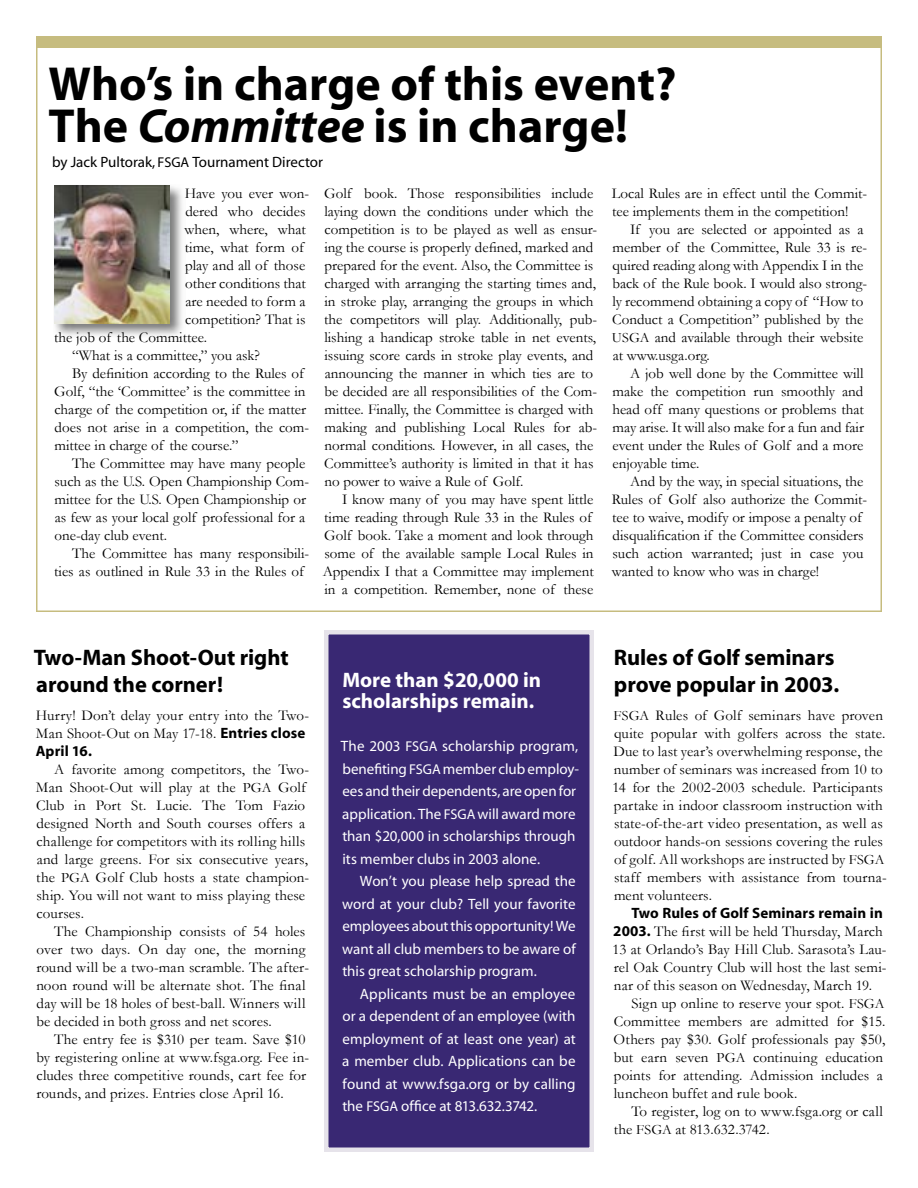
<style>
.page{position:relative;width:918px;height:1188px;background:#fff}
.page>*{position:absolute;margin:0;border:0;box-sizing:border-box;transform-origin:0 0}
.t1{font:700 48px/42px "Myriad";color:#000}
.t2{font:700 22.5px/27px "Myriad";color:#000}
.t3{font:700 21px/21px "Myriad";color:#fff}
.t4{font:15px/18px "Garamond";color:#000}
.t5{font:15px/22.5px "Myriad";color:#fff;text-align:justify}
.t6{font:700 15px "Myriad";letter-spacing:.005em;color:#000}
.t7{font:15px "Myriad";color:#000}
.s1{font-style:italic}
.s2{font-size:14.25px}
.s3{font-family:"Myriad";font-weight:700}
</style>
<div class="page">
<svg style="left:36px;top:48px;width:846px;height:564px"></svg>
<img style="left:53px;top:185px;width:132px;height:156px">
<img style="left:54px;top:186px;width:116px;height:138px">
<div style="left:36px;top:36px;width:846px;height:12px;background:#c6bc7f"></div>
<div style="left:324px;top:630px;width:270px;height:522px;background:#392873"></div>
<h1 class="t1" style="left:48px;top:64px;width:630px">Who’s in charge of this event?<br>The <span class="s1">Committee</span> is in charge!</h1>
<p class="t7" style="left:52px;top:155px;width:272px">by Jack Pultorak, <span class="s2">FSGA</span> Tournament Director</p>
<p class="t4" style="left:612px;top:184px;width:257px">Local Rules are in effect until the Commit&shy;tee implements them in the competition!</p>
<p class="t4" style="left:612px;top:220px;width:257px;text-indent:18px">If you are selected or appointed as a member of the Committee, Rule 33 is re&shy;quired reading along with Appendix I in the back of the Rule book. I would also strong&shy;ly recommend obtaining a copy of “How to Conduct a Competition” published by the <span class="s2">USGA</span> and available through their website at www.usga.org.</p>
<p class="t4" style="left:612px;top:364px;width:253px;text-align:justify;text-indent:18px">A job well done by the Committee will make the competition run smoothly and head off many questions or problems that may arise. It will also make for a fun and fair event under the Rules of Golf and a more enjoyable time.</p>
<p class="t4" style="left:612px;top:472px;width:257px;text-indent:18px">And by the way, in special situations, the Rules of Golf also authorize the Commit&shy;tee to waive, modify or impose a penalty of disqualification if the Committee considers such action warranted; just in case you wanted to know who was in charge!</p>
<p class="t4" style="left:324px;top:184px;width:275px">Golf book. Those responsibilities include laying down the conditions under which the competition is to be played as well as ensur&shy;ing the course is properly defined, marked and prepared for the event. Also, the Committee is charged with arranging the starting times and, in stroke play, arranging the groups in which the competitors will play. Additionally, pub&shy;lishing a handicap stroke table in net events, issuing score cards in stroke play events, and announcing the manner in which ties are to be decided are all responsibilities of the Com&shy;mittee. Finally, the Committee is charged with making and publishing Local Rules for ab&shy;normal conditions. However, in all cases, the Committee’s authority is limited in that it has no power to waive a Rule of Golf.</p>
<p class="t4" style="left:323px;top:490px;width:273px;text-align:justify;text-indent:19px">I know many of you may have spent little time reading through Rule 33 in the Rules of Golf book. Take a moment and look through some of the available sample Local Rules in Appendix I that a Committee may implement in a competition. Remember, none of these</p>
<p class="t4" style="left:185px;top:184px;width:126px">Have you ever won-</p>
<p class="t4" style="left:185px;top:202px;width:122px">dered who decides</p>
<p class="t4" style="left:185px;top:220px;width:123px">when, where, what</p>
<p class="t4" style="left:185px;top:238px;width:121px">time, what form of</p>
<p class="t4" style="left:185px;top:256px;width:122px">play and all of those</p>
<p class="t4" style="left:185px;top:274px;width:122px">other conditions that</p>
<p class="t4" style="left:185px;top:292px;width:122px">are needed to form a</p>
<p class="t4" style="left:185px;top:310px;width:122px">competition? That is</p>
<p class="t4" style="left:54px;top:328px;width:154px">the job of the Committee.</p>
<p class="t4" style="left:72px;top:346px;width:190px">“What is a committee,” you ask?</p>
<p class="t4" style="left:72px;top:364px;width:234px">By definition according to the Rules of</p>
<p class="t4" style="left:54px;top:382px;width:253px">Golf, “the ‘Committee’ is the committee in</p>
<p class="t4" style="left:55px;top:400px;width:253px">charge of the competition or, if the matter</p>
<p class="t4" style="left:55px;top:418px;width:256px">does not arise in a competition, the com-</p>
<p class="t4" style="left:55px;top:436px;width:186px">mittee in charge of the course.”</p>
<p class="t4" style="left:72px;top:454px;width:235px">The Committee may have many people</p>
<p class="t4" style="left:55px;top:472px;width:256px">such as the U.S. Open Championship Com-</p>
<p class="t4" style="left:55px;top:490px;width:253px">mittee for the U.S. Open Championship or</p>
<p class="t4" style="left:55px;top:508px;width:252px">as few as your local golf professional for a</p>
<p class="t4" style="left:55px;top:526px;width:114px">one-day club event.</p>
<p class="t4" style="left:72px;top:544px;width:239px">The Committee has many responsibili-</p>
<p class="t4" style="left:54px;top:562px;width:251px">ties as outlined in Rule 33 in the Rules of</p>
<h2 class="t2" style="left:34px;top:645px;width:256px">Two-Man Shoot-Out right around the corner!</h2>
<p class="t4" style="left:36px;top:706px;width:275px">Hurry! Don’t delay your entry into the Two-<br>Man Shoot-Out on May 17-18. <span class="s3">Entries close</span></p>
<p class="t6" style="left:36px;top:743px;width:58px">April 16.</p>
<p class="t4" style="left:36px;top:760px;width:275px;text-indent:18px">A favorite among competitors, the Two-Man Shoot-Out will play at the <span class="s2">PGA</span> Golf Club in Port St. Lucie. The Tom Fazio designed North and South courses offers a challenge for competitors with its rolling hills and large greens. For six consecutive years, the <span class="s2">PGA</span> Golf Club hosts a state champion&shy;ship. You will not want to miss playing these courses.</p>
<p class="t4" style="left:36px;top:922px;width:274px;text-indent:18px">The Championship consists of 54 holes over two days. On day one, the morning round will be a two-man scramble. The after&shy;noon round will be alternate shot. The final day will be 18 holes of best-ball. Winners will be decided in both gross and net scores.</p>
<p class="t4" style="left:36px;top:1030px;width:274px;text-indent:18px">The entry fee is $310 per team. Save $10 by registering online at www.fsga.org. Fee in&shy;cludes three competitive rounds, cart fee for rounds, and prizes. Entries close April 16.</p>
<h3 class="t3" style="left:342px;top:670px;width:200px">More than $20,000 in scholarships remain.</h3>
<p class="t5" style="left:341px;top:736px;width:240px;text-align:left">The 2003 <span class="s2">FSGA</span> scholarship program, benefiting <span class="s2">FSGA</span> member club employ&shy;ees and their dependents, are open for application. The <span class="s2">FSGA</span> will award more than $20,000 in scholarships through its member clubs in 2003 alone.</p>
<p class="t5" style="left:342px;top:871px;width:235px;text-indent:18px">Won’t you please help spread the word at your club? Tell your favorite employees about this opportunity! We want all club members to be aware of this great scholarship program.</p>
<p class="t5" style="left:342px;top:983px;width:235px;text-indent:18px">Applicants must be an employee or a dependent of an employee (with employment of at least one year) at a member club. Applications can be found at www.fsga.org or by calling the <span class="s2">FSGA</span> office at 813.632.3742.</p>
<h2 class="t2" style="left:614px;top:645px;width:227px">Rules of Golf seminars prove popular in 2003.</h2>
<p class="t4" style="left:613px;top:706px;width:276px"><span class="s2">FSGA</span> Rules of Golf seminars have proven quite popular with golfers across the state.<br>Due to last year’s overwhelming response, the number of seminars was increased from 10 to 14 for the 2002-2003 schedule. Participants partake in indoor classroom instruction with state-of-the-art video presentation, as well as outdoor hands-on sessions covering the rules of golf. All workshops are instructed by <span class="s2">FSGA </span>staff members with assistance from tourna&shy;ment volunteers.</p>
<p class="t6" style="left:632px;top:905px;width:253px">Two Rules of Golf Seminars remain in</p>
<p class="t4" style="left:613px;top:922px;width:271px"><span class="s3">2003.</span> The first will be held Thursday, March</p>
<p class="t4" style="left:613px;top:940px;width:275px">13 at Orlando’s Bay Hill Club. Sarasota’s Lau-</p>
<p class="t4" style="left:614px;top:958px;width:274px">rel Oak Country Club will host the last semi-</p>
<p class="t4" style="left:614px;top:976px;width:260px">nar of this season on Wednesday, March 19.</p>
<p class="t4" style="left:632px;top:994px;width:254px">Sign up online to reserve your spot. <span class="s2">FSGA</span></p>
<p class="t4" style="left:614px;top:1012px;width:273px">Committee members are admitted for $15.</p>
<p class="t4" style="left:614px;top:1030px;width:273px">Others pay $30. Golf professionals pay $50,</p>
<p class="t4" style="left:614px;top:1048px;width:271px">but earn seven <span class="s2">PGA</span> continuing education</p>
<p class="t4" style="left:614px;top:1066px;width:270px">points for attending. Admission includes a</p>
<p class="t4" style="left:614px;top:1084px;width:185px">luncheon buffet and rule book.</p>
<p class="t4" style="left:632px;top:1102px;width:253px">To register, log on to www.fsga.org or call</p>
<p class="t4" style="left:614px;top:1120px;width:158px">the <span class="s2">FSGA</span> at 813.632.3742.</p>
</div>
